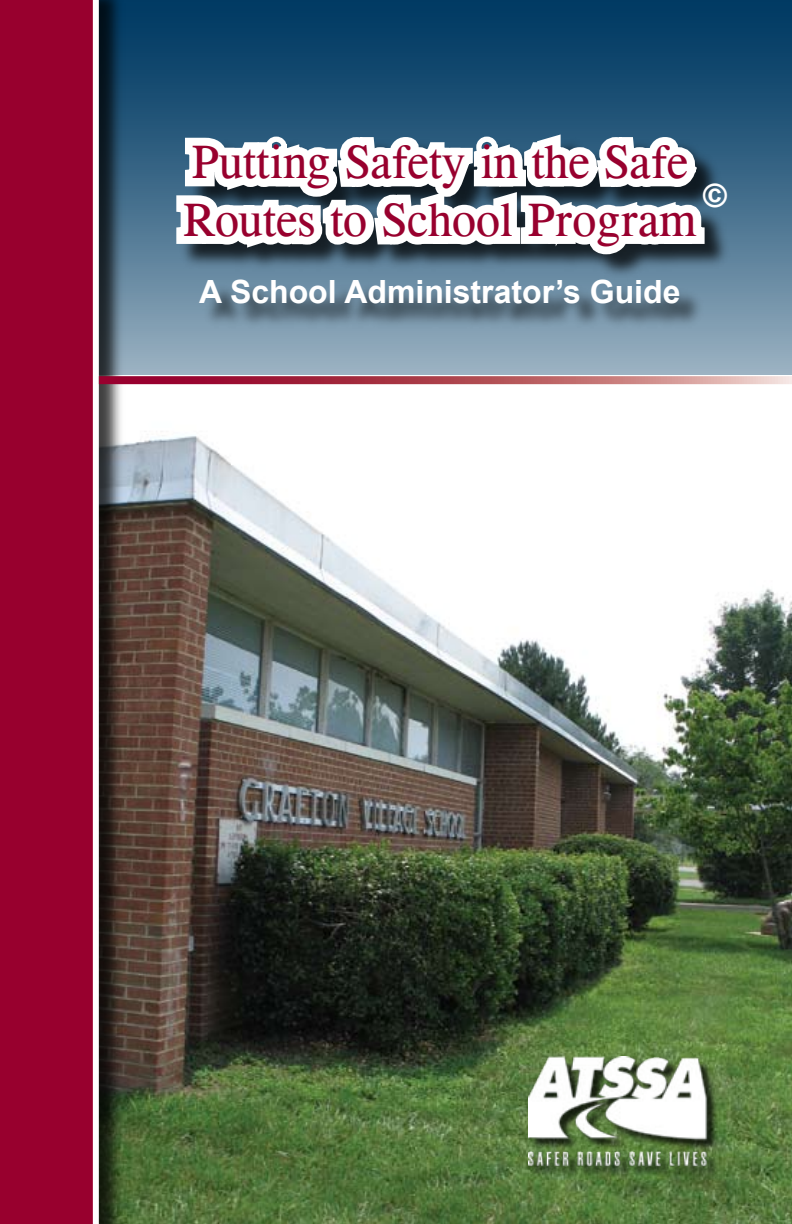
<style>
.page{position:relative;width:792px;height:1224px;background:#fff}
.page>*{position:absolute;margin:0;border:0;box-sizing:border-box;transform-origin:0 0}
.t1{font:48px/57.6px "CG Times";color:#98002e}
.t2{font:900 32.2px "Arial";color:#fff}
.t3{font:700 32px "Arial";color:#fff}
</style>
<div class="page">
<svg style="left:125px;top:0;width:667px;height:375px;background:#3b6887"></svg>
<div style="left:177px;top:137px;width:554px;height:144px;background:#000;opacity:.75"></div>
<svg style="left:166px;top:97px;width:547px;height:181px"></svg>
<img style="left:125px;top:384px;width:667px;height:840px">
<div style="left:0;top:0;width:125px;height:1224px;background:#000;opacity:.75"></div>
<div style="left:0;top:0;width:99px;height:1224px;background:#98002e"></div>
<svg style="left:99px;top:376px;width:693px;height:8px;background:#b65462"></svg>
<div style="left:202px;top:282px;width:503px;height:48px;background:#000;opacity:.75"></div>
<img style="left:529px;top:1056px;width:191px;height:123px">
<p class="t1" style="left:183px;top:134px;width:515px">Putting Safety in the Safe<br>Routes to School Program</p>
<p class="t2" style="left:702px;top:172px;width:27px">©</p>
<p class="t3" style="left:199px;top:271px;width:483px">A School Administrator’s Guide</p>
</div>
